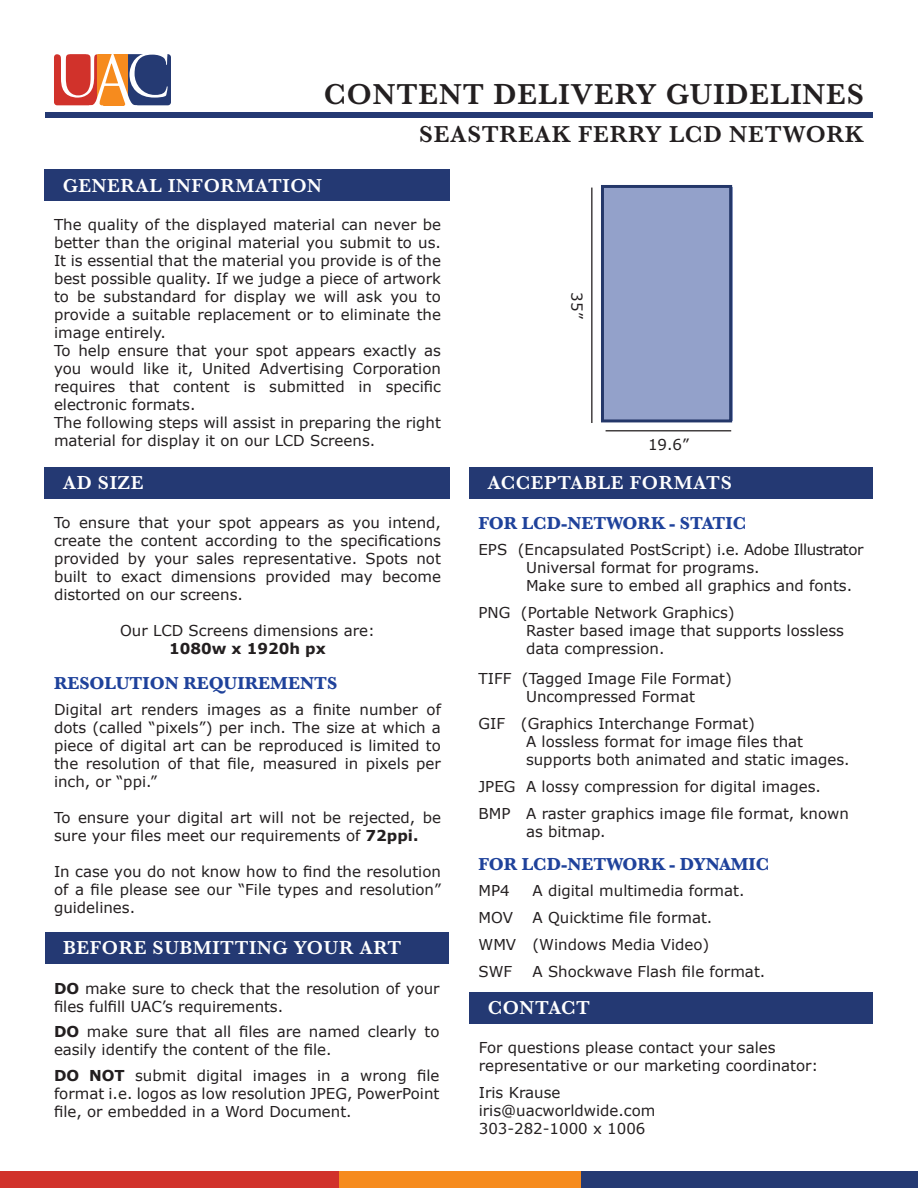
<style>
.page{position:relative;width:918px;height:1188px;background:#fff}
.page>*{position:absolute;margin:0;border:0;box-sizing:border-box;transform-origin:0 0}
.t1{font:600 30px "Baskerville";letter-spacing:.03em;color:#231f20}
.t2{font:600 24px "Baskerville";letter-spacing:.03em;color:#231f20}
.Headline_1{font:600 19.5px "Baskerville";letter-spacing:.03em;color:#fff}
.Headline_2{font:700 18px "Baskerville";color:#1f429b}
.Body{font:15px/18px "Verdana";color:#231f20}
.Body_-_Bulletboints{font:15px/18px "Verdana";letter-spacing:-.005em;color:#231f20}
.Body-2{font:700 15px "Verdana";color:#231f20}
.s1{font-weight:700}
</style>
<div class="page">
<div style="left:470px;top:467px;width:403px;height:31px;background:#243973"></div>
<div style="left:0;top:1172px;width:340px;height:16px;background:#d1322b"></div>
<div style="left:581px;top:1172px;width:337px;height:16px;background:#253a73"></div>
<div style="left:340px;top:1172px;width:241px;height:16px;background:#f68b1e"></div>
<div style="left:45px;top:169px;width:405px;height:32px;background:#243973"></div>
<div style="left:45px;top:467px;width:405px;height:31px;background:#243973"></div>
<div style="left:601px;top:187px;width:131px;height:234px;background:#93a1ca"></div>
<div style="left:601px;top:185px;width:131px;height:237px;border:3px solid #243769"></div>
<div style="left:45px;top:932px;width:403px;height:32px;background:#243973"></div>
<hr style="left:591px;top:188px;width:1px;height:235px;background:#231f20">
<hr style="left:606px;top:430px;width:125px;height:1px;background:#231f20">
<div style="left:470px;top:992px;width:403px;height:32px;background:#243973"></div>
<div style="left:45px;top:112px;width:828px;height:5px;background:#243973"></div>
<svg style="left:54px;top:54px;width:117px;height:52px"></svg>
<p class="t1" style="left:324px;top:73px;width:542px">CONTENT DELIVERY GUIDELINES</p>
<p class="t2" style="left:419px;top:117px;width:446px">SEASTREAK FERRY LCD NETWORK</p>
<p class="Headline_1" style="left:63px;top:171px;width:261px">GENERAL INFORMATION</p>
<p class="Body" style="left:54px;top:215px;width:389px;text-align:justify">The quality of the displayed material can never be better than the original material you submit to us.<br>It is essential that the material you provide is of the best possible quality. If we judge a piece of artwork to be substandard for display we will ask you to provide a suitable replacement or to eliminate the image entirely.</p>
<p class="Body" style="left:54px;top:341px;width:389px;text-align:justify">To help ensure that your spot appears exactly as you would like it, United Advertising Corporation requires that content is submitted in specific electronic formats.</p>
<p class="Body" style="left:54px;top:413px;width:388px">The following steps will assist in preparing the right material for display it on our LCD Screens.</p>
<p class="Body" style="left:586px;top:292px;width:28px;rotate:90deg">35”</p>
<p class="Body" style="left:648px;top:436px;width:42px">19.6”</p>
<p class="Headline_1" style="left:63px;top:469px;width:82px">AD SIZE</p>
<p class="Headline_1" style="left:488px;top:469px;width:246px">ACCEPTABLE FORMATS</p>
<p class="Body" style="left:54px;top:514px;width:389px;text-align:justify">To ensure that your spot appears as you intend, create the content according to the specifications provided by your sales representative. Spots not built to exact dimensions provided may become distorted on our screens.</p>
<p class="Body" style="left:120px;top:622px;width:256px">Our LCD Screens dimensions are:</p>
<p class="Body-2" style="left:169px;top:639px;width:158px">1080w x 1920h px</p>
<p class="Headline_2" style="left:54px;top:671px;width:285px">RESOLUTION REQUIREMENTS</p>
<p class="Body" style="left:54px;top:701px;width:389px;text-align:justify">Digital art renders images as a finite number of dots (called “pixels”) per inch. The size at which a piece of digital art can be reproduced is limited to the resolution of that file, measured in pixels per inch, or “ppi.”</p>
<p class="Body" style="left:54px;top:809px;width:389px">To ensure your digital art will not be rejected, be sure your files meet our requirements of <span class="s1">72ppi.</span></p>
<p class="Body" style="left:54px;top:863px;width:389px;text-align:justify">In case you do not know how to find the resolution of a file please see our “File types and resolution” guidelines.</p>
<p class="Headline_1" style="left:63px;top:934px;width:340px">BEFORE SUBMITTING YOUR ART</p>
<p class="Body_-_Bulletboints" style="left:54px;top:979px;width:387px"><span class="s1">DO</span> make sure to check that the resolution of your files fulfill UAC’s requirements.</p>
<p class="Body_-_Bulletboints" style="left:54px;top:1023px;width:387px"><span class="s1">DO</span> make sure that all files are named clearly to easily identify the content of the file.</p>
<p class="Body_-_Bulletboints" style="left:54px;top:1066px;width:387px;text-align:justify"><span class="s1">DO NOT</span> submit digital images in a wrong file format i.e. logos as low resolution JPEG, PowerPoint file, or embedded in a Word Document.</p>
<p class="Headline_2" style="left:478px;top:511px;width:269px">FOR LCD-NETWORK - STATIC</p>
<p class="Body" style="left:478px;top:540px;width:386px">EPS (Encapsulated PostScript) i.e. Adobe Illustrator</p>
<p class="Body" style="left:526px;top:558px;width:235px">Universal format for programs.</p>
<p class="Body" style="left:526px;top:576px;width:328px">Make sure to embed all graphics and fonts.</p>
<p class="Body" style="left:478px;top:603px;width:258px">PNG (Portable Network Graphics)</p>
<p class="Body" style="left:526px;top:621px;width:320px">Raster based image that supports lossless data compression.</p>
<p class="Body" style="left:478px;top:669px;width:255px">TIFF (Tagged Image File Format)</p>
<p class="Body" style="left:526px;top:687px;width:171px">Uncompressed Format</p>
<p class="Body" style="left:526px;top:714px;width:325px;text-indent:-48px">GIF (Graphics Interchange Format)<br>A lossless format for image files that supports both animated and static images.</p>
<p class="Body" style="left:478px;top:777px;width:344px">JPEG A lossy compression for digital images.</p>
<p class="Body" style="left:526px;top:804px;width:324px;text-indent:-48px">BMP A raster graphics image file format, known as bitmap.</p>
<p class="Headline_2" style="left:478px;top:852px;width:292px">FOR LCD-NETWORK - DYNAMIC</p>
<p class="Body" style="left:478px;top:881px;width:33px">MP4</p>
<p class="Body" style="left:532px;top:881px;width:214px">A digital multimedia format.</p>
<p class="Body" style="left:478px;top:908px;width:36px">MOV</p>
<p class="Body" style="left:532px;top:908px;width:181px">A Quicktime file format.</p>
<p class="Body" style="left:478px;top:935px;width:232px">WMV (Windows Media Video)</p>
<p class="Body" style="left:478px;top:962px;width:35px">SWF</p>
<p class="Body" style="left:532px;top:962px;width:234px">A Shockwave Flash file format.</p>
<p class="Headline_1" style="left:488px;top:994px;width:104px">CONTACT</p>
<p class="Body" style="left:479px;top:1039px;width:341px">For questions please contact your sales representative or our marketing coordinator:</p>
<p class="Body" style="left:479px;top:1084px;width:83px">Iris Krause</p>
<p class="Body" style="left:479px;top:1102px;width:178px">iris@uacworldwide.com</p>
<p class="Body" style="left:479px;top:1120px;width:168px">303-282-1000 x 1006</p>
</div>
